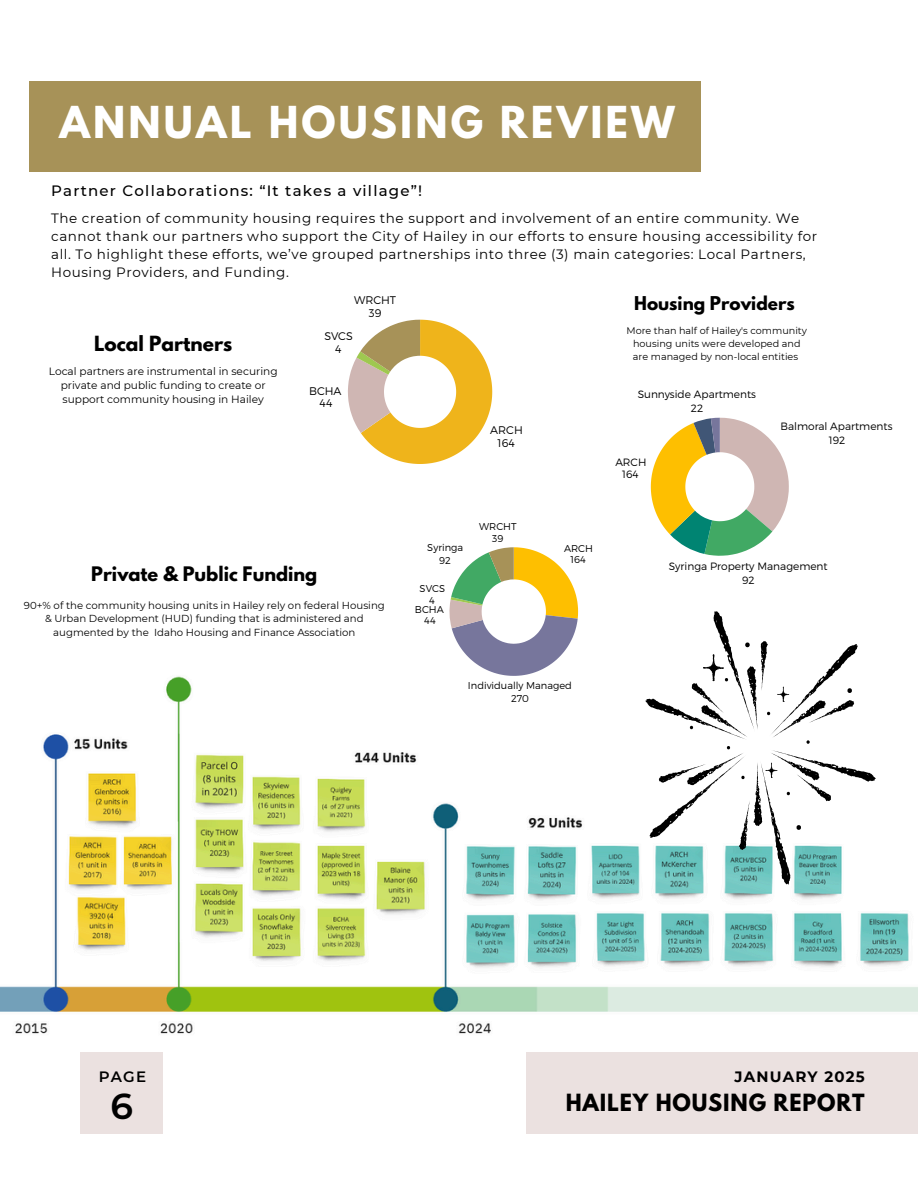
<style>
.page{position:relative;width:918px;height:1188px;background:#fff}
.page>*{position:absolute;margin:0;border:0;box-sizing:border-box;transform-origin:0 0}
.t1{font:700 39px "League Spartan";letter-spacing:.08em;color:#fff}
.t2{font:600 36px "Montserrat";color:#000}
.t3{font:700 21px "League Spartan";letter-spacing:.04em;color:#000}
.t4{font:700 18.45px "League Spartan";color:#000}
.t5{font:700 17.7px "League Spartan";color:#000}
.t6{font:700 16.8px "League Spartan";color:#000}
.t7{font:500 15px "Montserrat";letter-spacing:.08em;color:#000}
.t8{font:700 15px "Montserrat";letter-spacing:.08em;color:#000}
.t9{font:600 15px "Montserrat";color:#000}
.t10{font:13.5px/18px "Montserrat";letter-spacing:.04em;color:#000}
.t11{font:300 11.1px/12.8px "Montserrat";color:#000;text-align:center}
.t12{font:10.65px/14.1px "Montserrat";color:#000;text-align:center}
.t13{font:300 10.65px/14.1px "Montserrat";color:#000;text-align:center}
.t14{font:10.2px/13.5px "Montserrat";color:#000;text-align:center}
.t15{font:300 9.9px/11.2px "Montserrat";color:#000;text-align:center}
.t16{font:9.6px/12.9px "Montserrat";color:#000;text-align:center}
</style>
<div class="page">
<img style="left:0;top:676px;width:918px;height:388px">
<div style="left:526px;top:1053px;width:392px;height:81px;background:#ebe1e0"></div>
<div style="left:81px;top:1053px;width:82px;height:81px;background:#ebe1e0"></div>
<div style="left:29px;top:82px;width:671px;height:90px;background:#a79258"></div>
<svg style="left:645px;top:611px;width:231px;height:273px"></svg>
<svg style="left:651px;top:418px;width:138px;height:138px"></svg>
<svg style="left:449px;top:547px;width:129px;height:129px"></svg>
<svg style="left:348px;top:320px;width:144px;height:144px"></svg>
<h3 class="t1" style="left:60px;top:103px;width:617px">ANNUAL HOUSING REVIEW</h3>
<p class="t7" style="left:51px;top:182px;width:373px">Partner Collaborations: “It takes a village”!</p>
<p class="t10" style="left:51px;top:209px;width:768px">The creation of community housing requires the support and involvement of an entire community. We cannot thank our partners who support the City of Hailey in our efforts to ensure housing accessibility for all. To highlight these efforts, we’ve grouped partnerships into three (3) main categories: Local Partners, Housing Providers, and Funding.</p>
<p class="t11" style="left:354px;top:294px;width:44px">WRCHT<br>39</p>
<p class="t11" style="left:324px;top:329px;width:30px">SVCS</p>
<p class="t4" style="left:94px;top:335px;width:140px">Local Partners</p>
<p class="t11" style="left:335px;top:342px;width:8px">4</p>
<h3 class="t12" style="left:49px;top:364px;width:230px">Local partners are instrumental in securing private and public funding to create or support community housing in Hailey</h3>
<p class="t11" style="left:309px;top:384px;width:34px">BCHA<br>44</p>
<p class="t11" style="left:490px;top:423px;width:34px">ARCH<br>164</p>
<p class="t5" style="left:91px;top:565px;width:228px">Private &amp; Public Funding</p>
<h3 class="t14" style="left:24px;top:598px;width:363px">90+% of the community housing units in Hailey rely on federal Housing &amp; Urban Development (HUD) funding that is administered and augmented by the Idaho Housing and Finance Association</h3>
<p class="t15" style="left:427px;top:540px;width:37px;line-height:13.2px">Syringa<br>92</p>
<p class="t15" style="left:420px;top:583px;width:27px">SVCS<br>4</p>
<p class="t15" style="left:415px;top:603px;width:30px">BCHA<br>44</p>
<p class="t15" style="left:479px;top:521px;width:39px">WRCHT<br>39</p>
<p class="t15" style="left:564px;top:542px;width:30px">ARCH<br>164</p>
<p class="t15" style="left:468px;top:678px;width:105px;line-height:13.2px">Individually Managed<br>270</p>
<p class="t6" style="left:634px;top:295px;width:162px">Housing Providers</p>
<p class="t16" style="left:627px;top:324px;width:182px">More than half of Hailey's community housing units were developed and are managed by non-local entities</p>
<p class="t13" style="left:638px;top:386px;width:120px">Sunnyside Apartments<br>22</p>
<p class="t13" style="left:615px;top:455px;width:33px;line-height:12.1px">ARCH<br>164</p>
<p class="t13" style="left:780px;top:418px;width:114px">Balmoral Apartments<br>192</p>
<p class="t13" style="left:669px;top:558px;width:160px">Syringa Property Management<br>92</p>
<h6 class="t9" style="left:99px;top:1067px;width:49px">PAGE</h6>
<p class="t2" style="left:111px;top:1084px;width:24px">6</p>
<h1 class="t8" style="left:734px;top:1067px;width:132px">JANUARY 2025</h1>
<h5 class="t3" style="left:566px;top:1092px;width:301px">HAILEY HOUSING REPORT</h5>
</div>
